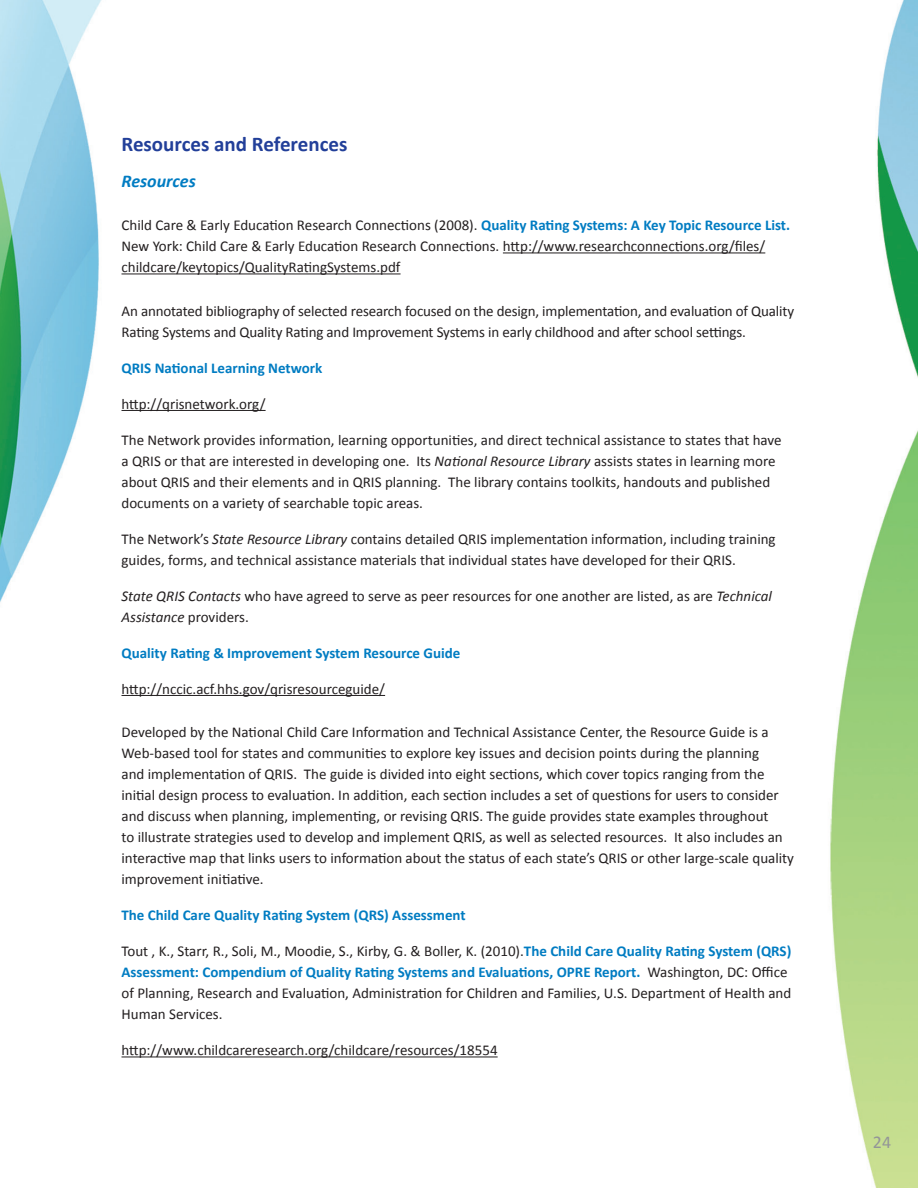
<style>
.page{position:relative;width:918px;height:1188px;background:#fff}
.page>*{position:absolute;margin:0;border:0;box-sizing:border-box;transform-origin:0 0}
.t1{font:700 21px "Calibri";color:#223f99}
.t2{font:italic 700 18px "Calibri";color:#007cc2}
.t3{font:18px "Calibri";color:#939598}
.t4{font:15px/21px "Calibri";color:#231f20}
.t5{font:700 15px "Calibri";color:#007cc2}
.s1{font-weight:700;color:#007cc2}
.s2{font-style:italic}
</style>
<div class="page">
<img style="left:0;top:0;width:918px;height:1188px">
<hr style="left:503px;top:252px;width:262px;height:1px;background:#231f20">
<hr style="left:122px;top:273px;width:279px;height:1px;background:#231f20">
<hr style="left:122px;top:410px;width:144px;height:1px;background:#231f20">
<hr style="left:122px;top:695px;width:263px;height:1px;background:#231f20">
<hr style="left:122px;top:1056px;width:376px;height:1px;background:#231f20">
<h3 class="t1" style="left:122px;top:131px;width:227px">Resources and References</h3>
<h4 class="t2" style="left:122px;top:170px;width:76px">Resources</h4>
<p class="t4" style="left:122px;top:214px;width:670px">Child Care &amp; Early Education Research Connections (2008). <span class="s1">Quality Rating Systems: A Key Topic Resource List.<br></span>New York: Child Care &amp; Early Education Research Connections. http://www.researchconnections.org/files/ childcare/keytopics/QualityRatingSystems.pdf</p>
<p class="t4" style="left:122px;top:300px;width:674px">An annotated bibliography of selected research focused on the design, implementation, and evaluation of Quality<br>Rating Systems and Quality Rating and Improvement Systems in early childhood and after school settings.</p>
<h5 class="t5" style="left:122px;top:358px;width:202px">QRIS National Learning Network</h5>
<p class="t4" style="left:122px;top:393px;width:146px">http://qrisnetwork.org/</p>
<p class="t4" style="left:122px;top:429px;width:662px">The Network provides information, learning opportunities, and direct technical assistance to states that have a QRIS or that are interested in developing one. Its <span class="s2">National Resource Library</span> assists states in learning more about QRIS and their elements and in QRIS planning. The library contains toolkits, handouts and published documents on a variety of searchable topic areas.</p>
<p class="t4" style="left:122px;top:528px;width:656px">The Network’s <span class="s2">State Resource Library</span> contains detailed QRIS implementation information, including training guides, forms, and technical assistance materials that individual states have developed for their QRIS.</p>
<p class="t4" style="left:121px;top:585px;width:652px"><span class="s2">State QRIS Contacts</span> who have agreed to serve as peer resources for one another are listed, as are <span class="s2">Technical<br>Assistance</span> providers.</p>
<h5 class="t5" style="left:121px;top:643px;width:340px">Quality Rating &amp; Improvement System Resource Guide</h5>
<p class="t4" style="left:121px;top:678px;width:265px">http://nccic.acf.hhs.gov/qrisresourceguide/</p>
<p class="t4" style="left:121px;top:721px;width:674px">Developed by the National Child Care Information and Technical Assistance Center, the Resource Guide is a Web-based tool for states and communities to explore key issues and decision points during the planning<br>and implementation of QRIS. The guide is divided into eight sections, which cover topics ranging from the initial design process to evaluation. In addition, each section includes a set of questions for users to consider and discuss when planning, implementing, or revising QRIS. The guide provides state examples throughout<br>to illustrate strategies used to develop and implement QRIS, as well as selected resources. It also includes an interactive map that links users to information about the status of each state’s QRIS or other large-scale quality improvement initiative.</p>
<h5 class="t5" style="left:121px;top:906px;width:346px">The Child Care Quality Rating System (QRS) Assessment</h5>
<p class="t4" style="left:121px;top:940px;width:671px">Tout , K., Starr, R., Soli, M., Moodie, S., Kirby, G. &amp; Boller, K. (2010).<span class="s1">The Child Care Quality Rating System (QRS)<br>Assessment: Compendium of Quality Rating Systems and Evaluations, OPRE Report.</span> Washington, DC: Office of Planning, Research and Evaluation, Administration for Children and Families, U.S. Department of Health and Human Services.</p>
<p class="t4" style="left:121px;top:1039px;width:378px">http://www.childcareresearch.org/childcare/resources/18554</p>
<p class="t3" style="left:873px;top:1130px;width:20px">24</p>
</div>
